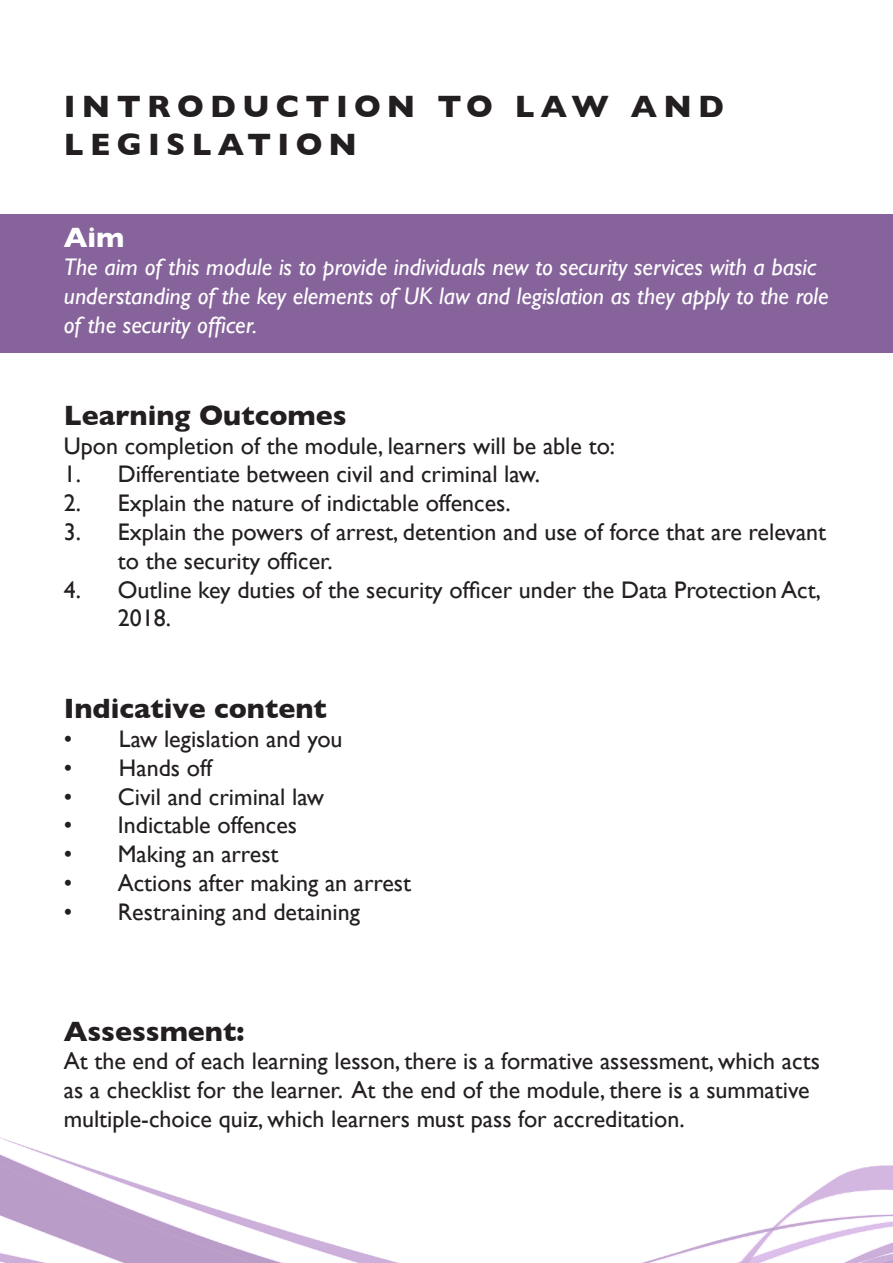
<style>
.page{position:relative;width:893px;height:1263px;background:#fff}
.page>*{position:absolute;margin:0;border:0;box-sizing:border-box;transform-origin:0 0}
.t1{font:700 31.5px/37.8px "Gill Sans";letter-spacing:.2em;color:#231f20}
.t2{font:700 28.5px "Gill Sans";color:#231f20}
.t3{font:700 28.5px "Gill Sans";color:#fff}
.t4{font:24px/28.8px "Gill Sans";color:#231f20}
.t5{font:italic 24px/28.8px "Gill Sans";color:#fff}
</style>
<div class="page">
<div style="left:0;top:215px;width:893px;height:138px;background:#86639b"></div>
<img style="left:0;top:1137px;width:893px;height:126px">
<p class="t1" style="left:64px;top:87px;width:662px">INTRODUCTION TO LAW AND<br>LEGISLATION</p>
<p class="t3" style="left:64px;top:214px;width:62px">Aim</p>
<p class="t5" style="left:64px;top:253px;width:766px">The aim of this module is to provide individuals new to security services with a basic understanding of the key elements of UK law and legislation as they apply to the role of the security officer.</p>
<p class="t2" style="left:64px;top:393px;width:284px">Learning Outcomes</p>
<p class="t4" style="left:64px;top:431px;width:553px">Upon completion of the module, learners will be able to:</p>
<p class="t4" style="left:64px;top:460px;width:478px">1. Differentiate between civil and criminal law.</p>
<p class="t4" style="left:64px;top:488px;width:448px">2. Explain the nature of indictable offences.</p>
<p class="t4" style="left:118px;top:517px;width:710px;text-indent:-54px">3. Explain the powers of arrest, detention and use of force that are relevant to the security officer.</p>
<p class="t4" style="left:118px;top:575px;width:705px;text-indent:-54px">4. Outline key duties of the security officer under the Data Protection Act,<br>2018.</p>
<p class="t2" style="left:64px;top:686px;width:265px">Indicative content</p>
<p class="t4" style="left:64px;top:724px;width:280px">• Law legislation and you</p>
<p class="t4" style="left:64px;top:753px;width:150px">• Hands off</p>
<p class="t4" style="left:64px;top:782px;width:262px">• Civil and criminal law</p>
<p class="t4" style="left:64px;top:811px;width:235px">• Indictable offences</p>
<p class="t4" style="left:64px;top:839px;width:216px">• Making an arrest</p>
<p class="t4" style="left:64px;top:868px;width:349px">• Actions after making an arrest</p>
<p class="t4" style="left:64px;top:897px;width:298px">• Restraining and detaining</p>
<p class="t2" style="left:64px;top:1008px;width:182px">Assessment:</p>
<p class="t4" style="left:64px;top:1046px;width:758px">At the end of each learning lesson, there is a formative assessment, which acts as a checklist for the learner. At the end of the module, there is a summative multiple-choice quiz, which learners must pass for accreditation.</p>
</div>
